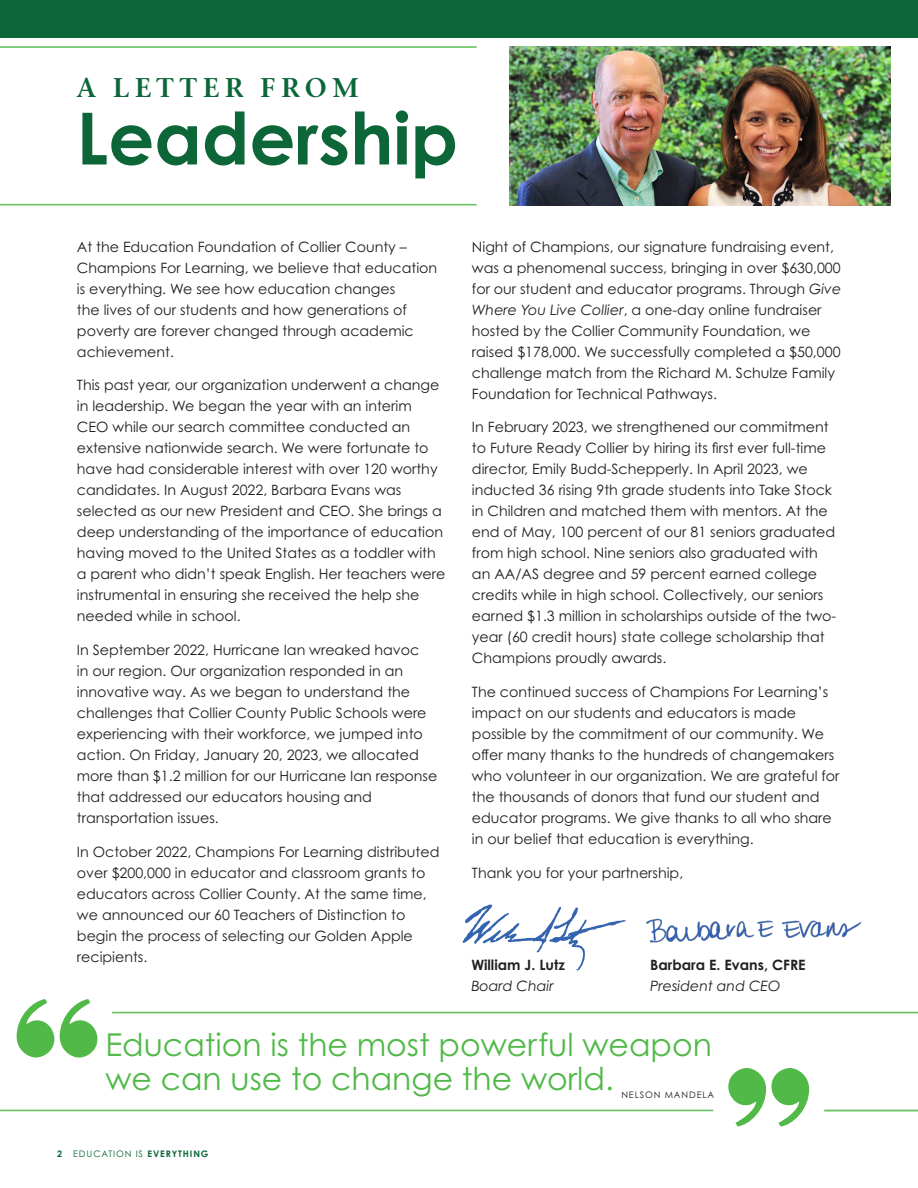
<style>
.page{position:relative;width:918px;height:1188px;background:#fff}
.page>*{position:absolute;margin:0;border:0;box-sizing:border-box;transform-origin:0 0}
.t1{font:700 72px "Century Gothic Pro";color:#0c6638}
.t2{font:31.5px/34.5px "Century Gothic Pro";color:#51b948}
.t3{font:600 27px "Stone Serif ITC Pro";letter-spacing:.2em;color:#0c6638}
.COPY{font:14.25px/21px "Century Gothic Pro";color:#231f20}
.t4{font:700 14.25px/21px "Century Gothic Pro";color:#231f20}
.t5{font:700 9px "Century Gothic Pro";letter-spacing:.1em;color:#0c6638}
.t6{font:9px "Century Gothic Pro";letter-spacing:.1em;color:#231f20}
.s1{font-style:italic}
.s2{font-weight:400;font-style:italic}
.s3{font-weight:400}
</style>
<div class="page">
<svg style="left:824px;top:1110px;width:94px;height:1px"></svg>
<svg style="left:17px;top:999px;width:37px;height:59px"></svg>
<svg style="left:60px;top:999px;width:37px;height:59px"></svg>
<img style="left:510px;top:46px;width:380px;height:159px">
<svg style="left:463px;top:905px;width:163px;height:66px"></svg>
<img style="left:646px;top:918px;width:216px;height:25px">
<div style="left:0;top:0;width:918px;height:37px;background:#0c6638"></div>
<svg style="left:0;top:46px;width:477px;height:2px"></svg>
<svg style="left:0;top:204px;width:477px;height:1px"></svg>
<svg style="left:728px;top:1068px;width:81px;height:59px"></svg>
<svg style="left:0;top:1110px;width:713px;height:1px"></svg>
<svg style="left:112px;top:1012px;width:806px;height:1px"></svg>
<p class="t3" style="left:77px;top:71px;width:284px">A LETTER FROM</p>
<p class="t1" style="left:77px;top:93px;width:383px">Leadership</p>
<p class="COPY" style="left:77px;top:236px;width:362px">At the Education Foundation of Collier County – Champions For Learning, we believe that education is everything. We see how education changes<br>the lives of our students and how generations of poverty are forever changed through academic achievement.</p>
<p class="COPY" style="left:77px;top:375px;width:370px">This past year, our organization underwent a change in leadership. We began the year with an interim CEO while our search committee conducted an extensive nationwide search. We were fortunate to have had considerable interest with over 120 worthy candidates. In August 2022, Barbara Evans was selected as our new President and CEO. She brings a deep understanding of the importance of education having moved to the United States as a toddler with a parent who didn’t speak English. Her teachers were instrumental in ensuring she received the help she needed while in school.</p>
<p class="COPY" style="left:77px;top:639px;width:362px">In September 2022, Hurricane Ian wreaked havoc<br>in our region. Our organization responded in an innovative way. As we began to understand the challenges that Collier County Public Schools were experiencing with their workforce, we jumped into action. On Friday, January 20, 2023, we allocated more than $1.2 million for our Hurricane Ian response that addressed our educators housing and transportation issues.</p>
<p class="COPY" style="left:77px;top:841px;width:364px">In October 2022, Champions For Learning distributed over $200,000 in educator and classroom grants to educators across Collier County. At the same time, we announced our 60 Teachers of Distinction to begin the process of selecting our Golden Apple recipients.</p>
<p class="COPY" style="left:472px;top:236px;width:371px">Night of Champions, our signature fundraising event, was a phenomenal success, bringing in over $630,000 for our student and educator programs. Through <span class="s1">Give Where You Live Collier</span>, a one-day online fundraiser hosted by the Collier Community Foundation, we raised $178,000. We successfully completed a $50,000 challenge match from the Richard M. Schulze Family Foundation for Technical Pathways.</p>
<p class="COPY" style="left:472px;top:417px;width:366px">In February 2023, we strengthened our commitment to Future Ready Collier by hiring its first ever full-time director, Emily Budd-Schepperly. In April 2023, we inducted 36 rising 9th grade students into Take Stock in Children and matched them with mentors. At the end of May, 100 percent of our 81 seniors graduated from high school. Nine seniors also graduated with an AA/AS degree and 59 percent earned college credits while in high school. Collectively, our seniors earned $1.3 million in scholarships outside of the two&shy;year (60 credit hours) state college scholarship that Champions proudly awards.</p>
<p class="COPY" style="left:472px;top:681px;width:369px">The continued success of Champions For Learning’s impact on our students and educators is made possible by the commitment of our community. We offer many thanks to the hundreds of changemakers who volunteer in our organization. We are grateful for the thousands of donors that fund our student and educator programs. We give thanks to all who share in our belief that education is everything.</p>
<p class="COPY" style="left:472px;top:862px;width:213px">Thank you for your partnership,</p>
<p class="t4" style="left:471px;top:954px;width:95px">William J. Lutz<br><span class="s2">Board Chair</span></p>
<p class="t4" style="left:650px;top:954px;width:157px">Barbara E. Evans, CFRE<br><span class="s2">President and CEO</span></p>
<p class="t2" style="left:105px;top:1027px;width:608px">Education is the most powerful weapon we can use to change the world.</p>
<p class="t6" style="left:621px;top:1089px;width:94px">NELSON MANDELA</p>
<p class="t5" style="left:57px;top:1149px;width:153px">2 <span class="s3">EDUCATION IS</span> EVERYTHING</p>
</div>
